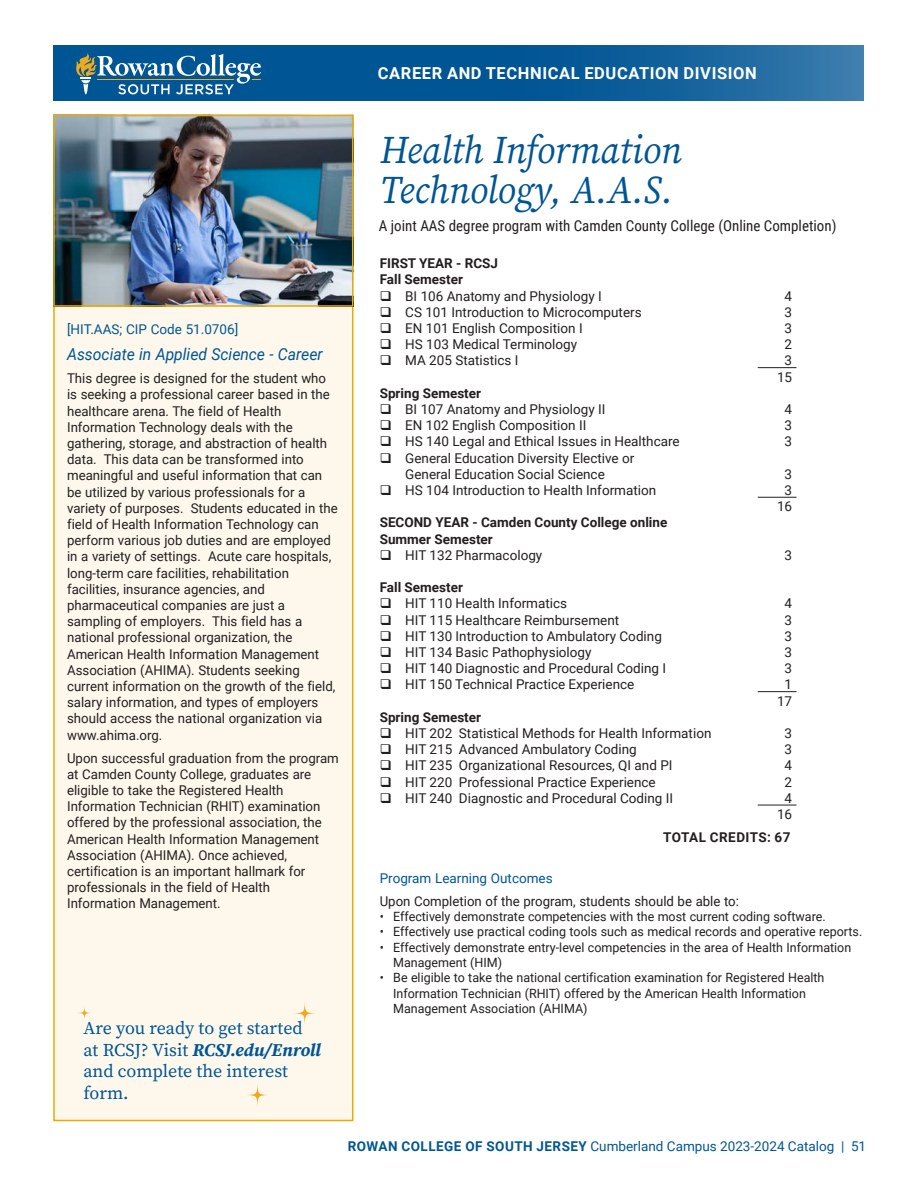
<style>
.page{position:relative;width:918px;height:1188px;background:#fff}
.page>*{position:absolute;margin:0;border:0;box-sizing:border-box;transform-origin:0 0}
.L3__ProgramHeadline{font:italic 39px/40.5px "Source Serif Pro";color:#005595;scale:.95 1}
.t1{font:18px/21.6px "Source Serif Pro";color:#005595}
.t2{font:700 16.5px "Roboto";letter-spacing:.035em;color:#fff}
._4b__Degree_Subhead{font:italic 16.5px "Roboto";color:#005595;scale:.95 1}
.t3{font:15px "Roboto Condensed";color:#231f20}
.Catalog_text_8_5{font:13.5px/16.2px "Roboto";color:#231f20}
._3b_Course_names{font:13.5px/16.2px "Roboto";color:#231f20;text-align:center}
.Total_Credits{font:700 13.5px "Roboto";color:#231f20}
._4c__Side_Text_Title{font:13.5px "Roboto";color:#005595}
._4c__Program_Learning_Outcomes{font:13.5px "Roboto";color:#005595}
.Total_Credits-2{font:700 13.5px "Roboto";letter-spacing:.035em;color:#231f20}
.total_credits{font:13.5px "Roboto";color:#231f20}
.t4{font:12.75px/15.3px "Roboto";color:#231f20}
.s1{font-weight:700;font-style:italic}
.s2{font-weight:700}
</style>
<div class="page">
<div style="left:53px;top:115px;width:300px;height:1006px;background:#fdf8eb;border:2px solid #eaaa00"></div>
<svg style="left:246px;top:1084px;width:23px;height:22px"></svg>
<svg style="left:294px;top:1002px;width:22px;height:22px"></svg>
<svg style="left:77px;top:1006px;width:15px;height:14px"></svg>
<svg style="left:54px;top:45px;width:810px;height:56px;background:#0d5d9a"></svg>
<svg style="left:76px;top:53px;width:185px;height:41px;background:#417ca5"></svg>
<img style="left:56px;top:118px;width:294px;height:186px">
<div style="left:53px;top:115px;width:300px;height:192px;border:2px solid #eaaa00"></div>
<hr style="left:758px;top:367px;width:38px;height:1px;background:#231f20">
<hr style="left:758px;top:497px;width:38px;height:1px;background:#231f20">
<hr style="left:758px;top:691px;width:38px;height:1px;background:#231f20">
<hr style="left:758px;top:805px;width:38px;height:1px;background:#231f20">
<p class="t2" style="left:378px;top:62px;width:380px">CAREER AND TECHNICAL EDUCATION DIVISION</p>
<p class="_4c__Side_Text_Title" style="left:67px;top:320px;width:173px">[HIT.AAS; CIP Code 51.0706]</p>
<p class="_4b__Degree_Subhead" style="left:67px;top:343px;width:271px">Associate in Applied Science - Career</p>
<p class="Catalog_text_8_5" style="left:67px;top:370px;width:272px">This degree is designed for the student who is seeking a professional career based in the healthcare arena. The field of Health Information Technology deals with the gathering, storage, and abstraction of health data. This data can be transformed into meaningful and useful information that can be utilized by various professionals for a variety of purposes. Students educated in the field of Health Information Technology can perform various job duties and are employed in a variety of settings. Acute care hospitals, long-term care facilities, rehabilitation facilities, insurance agencies, and pharmaceutical companies are just a sampling of employers. This field has a national professional organization, the American Health Information Management Association (AHIMA). Students seeking current information on the growth of the field, salary information, and types of employers should access the national organization via www.ahima.org.</p>
<p class="Catalog_text_8_5" style="left:67px;top:749px;width:273px">Upon successful graduation from the program at Camden County College, graduates are eligible to take the Registered Health Information Technician (RHIT) examination offered by the professional association, the American Health Information Management Association (AHIMA). Once achieved, certification is an important hallmark for professionals in the field of Health Information Management.</p>
<h2 class="t1" style="left:84px;top:1017px;width:239px">Are you ready to get started at RCSJ? Visit <span class="s1">RCSJ.edu/Enroll </span>and complete the interest form.</h2>
<p class="L3__ProgramHeadline" style="left:380px;top:129px;width:319px">Health Information<br>Technology, A.A.S.</p>
<p class="t3" style="left:379px;top:215px;width:459px">A joint AAS degree program with Camden County College (Online Completion)</p>
<p class="Total_Credits" style="left:380px;top:254px;width:120px">FIRST YEAR - RCSJ</p>
<p class="Total_Credits" style="left:380px;top:270px;width:85px">Fall Semester</p>
<p class="_3b_Course_names" style="left:380px;top:287px;width:224px">❑ BI 106 Anatomy and Physiology I</p>
<p class="_3b_Course_names" style="left:785px;top:287px;width:9px">4</p>
<p class="_3b_Course_names" style="left:380px;top:303px;width:263px">❑ CS 101 Introduction to Microcomputers</p>
<p class="_3b_Course_names" style="left:785px;top:303px;width:9px">3</p>
<p class="_3b_Course_names" style="left:380px;top:320px;width:204px">❑ EN 101 English Composition I</p>
<p class="_3b_Course_names" style="left:785px;top:320px;width:9px">3</p>
<p class="_3b_Course_names" style="left:380px;top:336px;width:199px">❑ HS 103 Medical Terminology</p>
<p class="_3b_Course_names" style="left:785px;top:336px;width:9px">2</p>
<p class="_3b_Course_names" style="left:380px;top:352px;width:140px">❑ MA 205 Statistics I</p>
<p class="_3b_Course_names" style="left:785px;top:352px;width:9px">3</p>
<p class="total_credits" style="left:777px;top:367px;width:17px">15</p>
<p class="Total_Credits" style="left:380px;top:383px;width:103px">Spring Semester</p>
<p class="_3b_Course_names" style="left:380px;top:401px;width:227px">❑ BI 107 Anatomy and Physiology II</p>
<p class="_3b_Course_names" style="left:785px;top:401px;width:9px">4</p>
<p class="_3b_Course_names" style="left:380px;top:417px;width:208px">❑ EN 102 English Composition II</p>
<p class="_3b_Course_names" style="left:785px;top:417px;width:9px">3</p>
<p class="_3b_Course_names" style="left:380px;top:433px;width:301px">❑ HS 140 Legal and Ethical Issues in Healthcare</p>
<p class="_3b_Course_names" style="left:785px;top:433px;width:9px">3</p>
<p class="_3b_Course_names" style="left:380px;top:449px;width:256px">❑ General Education Diversity Elective or<br>General Education Social Science</p>
<p class="_3b_Course_names" style="left:785px;top:465px;width:9px">3</p>
<p class="_3b_Course_names" style="left:380px;top:482px;width:278px">❑ HS 104 Introduction to Health Information</p>
<p class="_3b_Course_names" style="left:785px;top:482px;width:9px">3</p>
<p class="total_credits" style="left:777px;top:497px;width:17px">16</p>
<p class="Total_Credits" style="left:380px;top:513px;width:289px">SECOND YEAR - Camden County College online</p>
<p class="Total_Credits" style="left:380px;top:529px;width:115px">Summer Semester</p>
<p class="_3b_Course_names" style="left:380px;top:546px;width:164px">❑ HIT 132 Pharmacology</p>
<p class="_3b_Course_names" style="left:785px;top:546px;width:9px">3</p>
<p class="Total_Credits" style="left:380px;top:578px;width:85px">Fall Semester</p>
<p class="_3b_Course_names" style="left:380px;top:595px;width:189px">❑ HIT 110 Health Informatics</p>
<p class="_3b_Course_names" style="left:785px;top:595px;width:9px">4</p>
<p class="_3b_Course_names" style="left:380px;top:611px;width:241px">❑ HIT 115 Healthcare Reimbursement</p>
<p class="_3b_Course_names" style="left:785px;top:611px;width:9px">3</p>
<p class="_3b_Course_names" style="left:380px;top:627px;width:284px">❑ HIT 130 Introduction to Ambulatory Coding</p>
<p class="_3b_Course_names" style="left:785px;top:627px;width:9px">3</p>
<p class="_3b_Course_names" style="left:380px;top:644px;width:213px">❑ HIT 134 Basic Pathophysiology</p>
<p class="_3b_Course_names" style="left:785px;top:644px;width:9px">3</p>
<p class="_3b_Course_names" style="left:380px;top:660px;width:288px">❑ HIT 140 Diagnostic and Procedural Coding I</p>
<p class="_3b_Course_names" style="left:785px;top:660px;width:9px">3</p>
<p class="_3b_Course_names" style="left:380px;top:676px;width:256px">❑ HIT 150 Technical Practice Experience</p>
<p class="_3b_Course_names" style="left:785px;top:676px;width:9px">1</p>
<p class="total_credits" style="left:777px;top:691px;width:17px">17</p>
<p class="Total_Credits" style="left:380px;top:707px;width:103px">Spring Semester</p>
<p class="_3b_Course_names" style="left:380px;top:725px;width:333px">❑ HIT 202 Statistical Methods for Health Information</p>
<p class="_3b_Course_names" style="left:785px;top:725px;width:9px">3</p>
<p class="_3b_Course_names" style="left:380px;top:741px;width:259px">❑ HIT 215 Advanced Ambulatory Coding</p>
<p class="_3b_Course_names" style="left:785px;top:741px;width:9px">3</p>
<p class="_3b_Course_names" style="left:380px;top:757px;width:294px">❑ HIT 235 Organizational Resources, QI and PI</p>
<p class="_3b_Course_names" style="left:785px;top:757px;width:9px">4</p>
<p class="_3b_Course_names" style="left:380px;top:773px;width:278px">❑ HIT 220 Professional Practice Experience</p>
<p class="_3b_Course_names" style="left:785px;top:773px;width:9px">2</p>
<p class="_3b_Course_names" style="left:380px;top:789px;width:295px">❑ HIT 240 Diagnostic and Procedural Coding II</p>
<p class="_3b_Course_names" style="left:785px;top:789px;width:9px">4</p>
<p class="total_credits" style="left:777px;top:805px;width:17px">16</p>
<p class="Total_Credits-2" style="left:663px;top:828px;width:129px">TOTAL CREDITS: 67</p>
<p class="_4c__Program_Learning_Outcomes" style="left:380px;top:869px;width:174px">Program Learning Outcomes</p>
<p class="Catalog_text_8_5" style="left:380px;top:892px;width:361px">Upon Completion of the program, students should be able to:</p>
<p class="t4" style="left:380px;top:908px;width:447px">• Effectively demonstrate competencies with the most current coding software.</p>
<p class="t4" style="left:380px;top:924px;width:484px">• Effectively use practical coding tools such as medical records and operative reports.</p>
<p class="t4" style="left:393px;top:939px;width:460px;text-indent:-14px">• Effectively demonstrate entry-level competencies in the area of Health Information<br>Management (HIM)</p>
<p class="t4" style="left:393px;top:970px;width:433px;text-indent:-14px">• Be eligible to take the national certification examination for Registered Health<br>Information Technician (RHIT) offered by the American Health Information<br>Management Association (AHIMA)</p>
<p class="_4c__Side_Text_Title" style="left:348px;top:1137px;width:520px"><span class="s2">ROWAN COLLEGE OF SOUTH JERSEY</span> Cumberland Campus 2023-2024 Catalog | 51</p>
</div>
